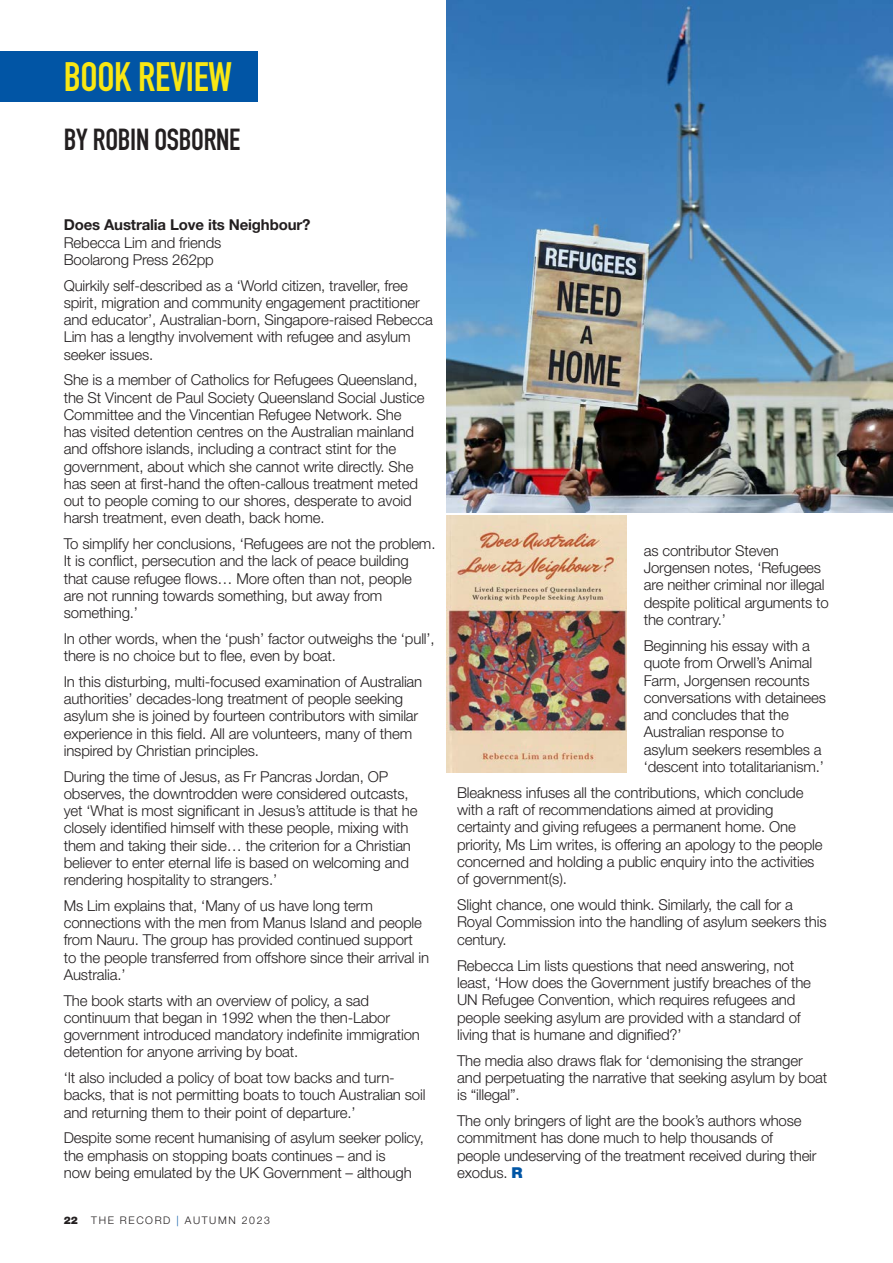
<style>
.page{position:relative;width:893px;height:1263px;background:#fff}
.page>*{position:absolute;margin:0;border:0;box-sizing:border-box;transform-origin:0 0}
.Page_header{font:700 40.5px "DIN Condensed";letter-spacing:-.01em;color:#f9e713}
.byline_-_name{font:700 30px "DIN Condensed";letter-spacing:-.01em;color:#231f20}
.BODY-Helvetica{font:300 15px/17.2px "Helvetica Neue LT Std";letter-spacing:-.01em;color:#231f20}
.t1{font:300 10.5px "Helvetica Neue LT Std";letter-spacing:.15em;color:#231f20}
.t2{font:900 10.5px "Helvetica Neue LT Std";color:#231f20}
.s1{font-weight:700}
.s2{color:#0155a5}
.s3{font-weight:900;color:#0155a5}
</style>
<div class="page">
<img style="left:446px;top:0;width:447px;height:512px">
<div style="left:0;top:51px;width:258px;height:51px;background:#0155a5"></div>
<img style="left:446px;top:515px;width:181px;height:257px">
<p class="Page_header" style="left:64px;top:49px;width:170px">BOOK REVIEW</p>
<p class="byline_-_name" style="left:64px;top:120px;width:178px">BY ROBIN OSBORNE</p>
<p class="BODY-Helvetica" style="left:64px;top:216px;width:248px"><span class="s1">Does Australia Love its Neighbour?<br></span>Rebecca Lim and friends<br>Boolarong Press 262pp</p>
<p class="BODY-Helvetica" style="left:64px;top:276px;width:371px">Quirkily self-described as a ‘World citizen, traveller, free spirit, migration and community engagement practitioner and educator’, Australian-born, Singapore-raised Rebecca Lim has a lengthy involvement with refugee and asylum seeker issues.</p>
<p class="BODY-Helvetica" style="left:64px;top:371px;width:362px">She is a member of Catholics for Refugees Queensland, the St Vincent de Paul Society Queensland Social Justice Committee and the Vincentian Refugee Network. She has visited detention centres on the Australian mainland and offshore islands, including a contract stint for the government, about which she cannot write directly. She has seen at first-hand the often-callous treatment meted out to people coming to our shores, desperate to avoid harsh treatment, even death, back home.</p>
<p class="BODY-Helvetica" style="left:64px;top:535px;width:373px">To simplify her conclusions, ‘Refugees are not the problem.<br>It is conflict, persecution and the lack of peace building that cause refugee flows… More often than not, people are not running towards something, but away from something.’</p>
<p class="BODY-Helvetica" style="left:64px;top:629px;width:372px">In other words, when the ‘push’ factor outweighs the ‘pull’, there is no choice but to flee, even by boat.</p>
<p class="BODY-Helvetica" style="left:64px;top:673px;width:360px">In this disturbing, multi-focused examination of Australian authorities’ decades-long treatment of people seeking asylum she is joined by fourteen contributors with similar experience in this field. All are volunteers, many of them inspired by Christian principles.</p>
<p class="BODY-Helvetica" style="left:64px;top:767px;width:355px">During the time of Jesus, as Fr Pancras Jordan, OP observes, the downtrodden were considered outcasts, yet ‘What is most significant in Jesus’s attitude is that he closely identified himself with these people, mixing with them and taking their side… the criterion for a Christian believer to enter eternal life is based on welcoming and rendering hospitality to strangers.’</p>
<p class="BODY-Helvetica" style="left:64px;top:897px;width:367px">Ms Lim explains that, ‘Many of us have long term connections with the men from Manus Island and people from Nauru. The group has provided continued support to the people transferred from offshore since their arrival in Australia.’</p>
<p class="BODY-Helvetica" style="left:64px;top:991px;width:358px">The book starts with an overview of policy, a sad continuum that began in 1992 when the then-Labor government introduced mandatory indefinite immigration detention for anyone arriving by boat.</p>
<p class="BODY-Helvetica" style="left:64px;top:1069px;width:363px">‘It also included a policy of boat tow backs and turn&shy;backs, that is not permitting boats to touch Australian soil and returning them to their point of departure.’</p>
<p class="BODY-Helvetica" style="left:64px;top:1129px;width:362px">Despite some recent humanising of asylum seeker policy, the emphasis on stopping boats continues – and is<br>now being emulated by the UK Government – although</p>
<p class="t2" style="left:64px;top:1213px;width:16px">22</p>
<p class="t1" style="left:91px;top:1213px;width:180px">THE RECORD <span class="s2">|</span> AUTUMN 2023</p>
<p class="BODY-Helvetica" style="left:644px;top:542px;width:187px">as contributor Steven<br>Jorgensen notes, ‘Refugees are neither criminal nor illegal despite political arguments to the contrary.’</p>
<p class="BODY-Helvetica" style="left:644px;top:637px;width:184px">Beginning his essay with a quote from Orwell’s Animal<br>Farm, Jorgensen recounts conversations with detainees and concludes that the<br>Australian response to asylum seekers resembles a ‘descent into totalitarianism.’</p>
<p class="BODY-Helvetica" style="left:457px;top:783px;width:367px">Bleakness infuses all the contributions, which conclude with a raft of recommendations aimed at providing certainty and giving refugees a permanent home. One priority, Ms Lim writes, is offering an apology to the people concerned and holding a public enquiry into the activities of government(s).</p>
<p class="BODY-Helvetica" style="left:457px;top:896px;width:371px">Slight chance, one would think. Similarly, the call for a<br>Royal Commission into the handling of asylum seekers this century.</p>
<p class="BODY-Helvetica" style="left:457px;top:956px;width:355px">Rebecca Lim lists questions that need answering, not least, ‘How does the Government justify breaches of the UN Refugee Convention, which requires refugees and people seeking asylum are provided with a standard of living that is humane and dignified?’</p>
<p class="BODY-Helvetica" style="left:457px;top:1051px;width:372px">The media also draws flak for ‘demonising the stranger and perpetuating the narrative that seeking asylum by boat is “illegal”.</p>
<p class="BODY-Helvetica" style="left:457px;top:1112px;width:361px">The only bringers of light are the book’s authors whose commitment has done much to help thousands of people undeserving of the treatment received during their exodus. <span class="s3">R</span></p>
</div>
